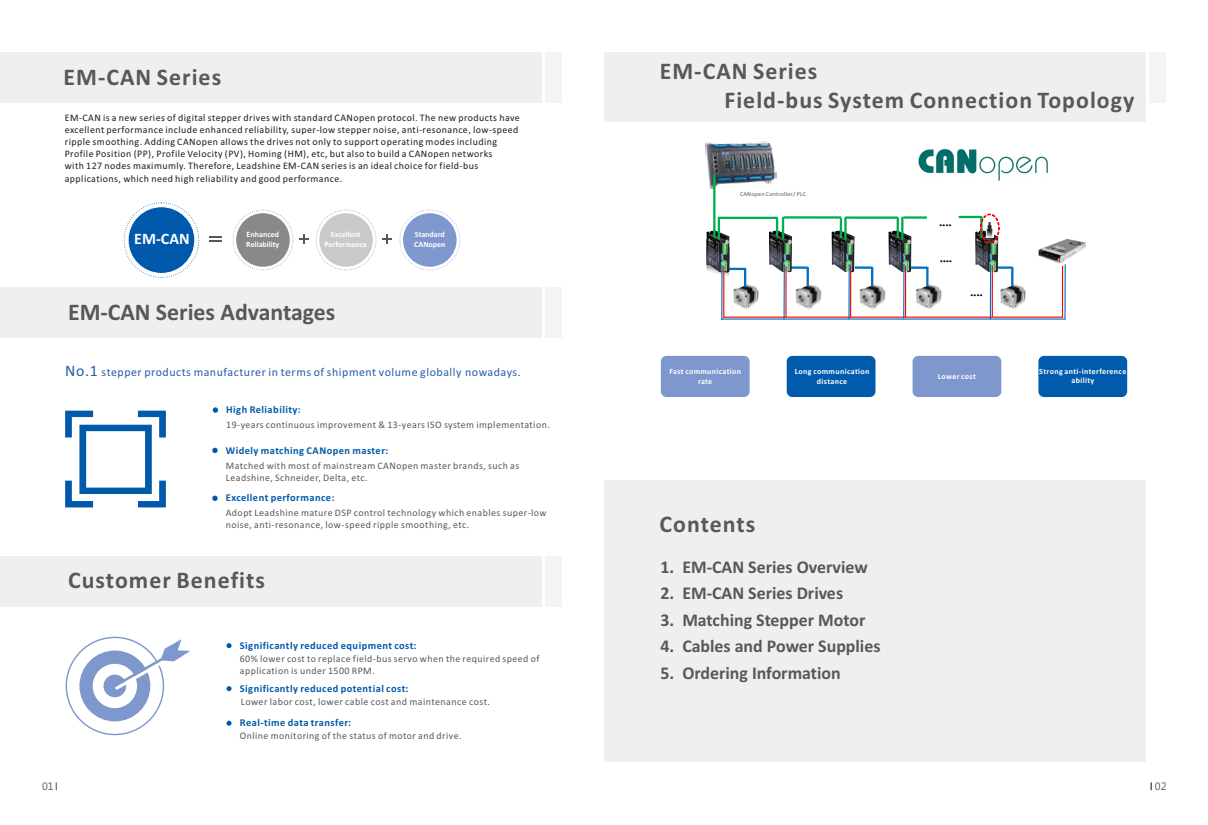
<style>
.page{position:relative;width:1208px;height:825px;background:#fff}
.page>*{position:absolute;margin:0;border:0;box-sizing:border-box;transform-origin:0 0}
.t1{font:700 24px/29.3px "Calibri";letter-spacing:.045em;color:#595857}
.t2{font:700 24px "Calibri";color:#595857}
.t3{font:700 18px "Calibri";color:#595857}
.t4{font:700 16px "Calibri";color:#fff}
.t5{font:12px "Calibri";letter-spacing:.045em;color:#285ea6}
.t6{font:10.8px "Ebrima";color:#595857}
.t7{font:700 10.5px "Calibri";letter-spacing:.045em;color:#0059aa}
.t8{font:10px/12.2px "Calibri";letter-spacing:.045em;color:#231916}
.t9{font:10px/12.2px "Calibri";letter-spacing:.045em;color:#595857}
.t10{font:700 8px/9.8px "Calibri";letter-spacing:.035em;color:#fff;text-align:center}
.t11{font:700 8px/9.8px "Calibri";color:#fff}
.t12{font:6px "Calibri";letter-spacing:.045em;color:#595857}
.t13{font:4.7px "Arial Unicode MS";color:#000}
.s1{font-size:16px}
.s2{font-family:"Microsoft Ya Hei"}
.s3{font-family:"Microsoft Ya Hei";font-size:9px}
</style>
<div class="page">
<div style="left:233px;top:210px;width:60px;height:60px;border:1px dashed #898989;border-radius:50%"></div>
<div style="left:236px;top:213px;width:54px;height:54px;background:#898989;border-radius:50%"></div>
<div style="left:399px;top:210px;width:61px;height:60px;border:1px dashed #7e98ce;border-radius:50%"></div>
<div style="left:403px;top:213px;width:53px;height:54px;background:#7e98ce;border-radius:50%"></div>
<svg style="left:299px;top:234px;width:10px;height:10px"></svg>
<div style="left:124px;top:202px;width:75px;height:76px;border:1px dashed #0059aa;border-radius:50%"></div>
<div style="left:128px;top:207px;width:67px;height:66px;background:#0059aa;border:1px solid #fff;border-radius:50%"></div>
<svg style="left:209px;top:236px;width:12px;height:6px"></svg>
<div style="left:316px;top:210px;width:60px;height:60px;border:1px dashed #898989;border-radius:50%"></div>
<div style="left:319px;top:213px;width:54px;height:54px;background:#c9cacb;border-radius:50%"></div>
<svg style="left:382px;top:234px;width:10px;height:10px"></svg>
<div style="left:604px;top:52px;width:541px;height:70px;background:#efeff0"></div>
<div style="left:1149px;top:52px;width:16px;height:51px;background:#f4f4f4"></div>
<div style="left:0;top:287px;width:541px;height:51px;background:#efeff0"></div>
<div style="left:545px;top:287px;width:16px;height:51px;background:#f4f4f4"></div>
<div style="left:0;top:52px;width:541px;height:51px;background:#efeff0"></div>
<div style="left:545px;top:52px;width:16px;height:51px;background:#f4f4f4"></div>
<svg style="left:65px;top:411px;width:101px;height:96px"></svg>
<svg style="left:212px;top:448px;width:6px;height:5px"></svg>
<svg style="left:212px;top:496px;width:6px;height:5px"></svg>
<svg style="left:213px;top:407px;width:5px;height:6px"></svg>
<div style="left:0;top:556px;width:541px;height:51px;background:#efeff0"></div>
<div style="left:545px;top:556px;width:16px;height:51px;background:#f4f4f4"></div>
<svg style="left:66px;top:637px;width:124px;height:98px"></svg>
<svg style="left:226px;top:643px;width:5px;height:5px"></svg>
<svg style="left:226px;top:686px;width:5px;height:5px"></svg>
<svg style="left:226px;top:721px;width:5px;height:5px"></svg>
<div style="left:604px;top:480px;width:541px;height:281px;background:#efeff0"></div>
<div style="left:661px;top:356px;width:88px;height:41px;background:#7e98ce;border-radius:6px"></div>
<div style="left:786px;top:356px;width:89px;height:41px;background:#005bac;border-radius:6px"></div>
<div style="left:912px;top:356px;width:89px;height:41px;background:#7e98ce;border-radius:6px"></div>
<div style="left:1038px;top:356px;width:89px;height:41px;background:#005bac;border-radius:6px"></div>
<hr style="left:723px;top:317px;width:340px;height:1px;background:#f00">
<hr style="left:721px;top:318px;width:344px;height:2px;background:#0070c0">
<hr style="left:790px;top:266px;width:18px;height:3px;background:#0070c0">
<hr style="left:854px;top:266px;width:18px;height:3px;background:#0070c0">
<hr style="left:910px;top:266px;width:17px;height:3px;background:#0070c0">
<hr style="left:994px;top:266px;width:18px;height:3px;background:#0070c0">
<hr style="left:1062px;top:266px;width:1px;height:51px;background:#f00">
<hr style="left:1064px;top:264px;width:1px;height:55px;background:#0070c0">
<img style="left:918px;top:148px;width:130px;height:33px">
<img style="left:746px;top:282px;width:13px;height:18px">
<img style="left:746px;top:284px;width:12px;height:18px">
<img style="left:733px;top:285px;width:24px;height:24px">
<svg style="left:729px;top:268px;width:17px;height:19px"></svg>
<img style="left:795px;top:285px;width:25px;height:24px">
<img style="left:873px;top:284px;width:12px;height:18px">
<img style="left:859px;top:285px;width:24px;height:24px">
<img style="left:928px;top:284px;width:13px;height:17px">
<img style="left:915px;top:285px;width:25px;height:24px">
<img style="left:1013px;top:282px;width:13px;height:18px">
<img style="left:1013px;top:284px;width:12px;height:18px">
<img style="left:1000px;top:285px;width:24px;height:24px">
<hr style="left:806px;top:267px;width:3px;height:19px;background:#0070c0">
<svg style="left:871px;top:267px;width:2px;height:19px"></svg>
<svg style="left:926px;top:267px;width:2px;height:19px"></svg>
<svg style="left:1011px;top:267px;width:2px;height:19px"></svg>
<img style="left:713px;top:272px;width:16px;height:8px">
<img style="left:706px;top:230px;width:23px;height:42px">
<img style="left:769px;top:230px;width:23px;height:42px">
<img style="left:831px;top:230px;width:23px;height:42px">
<img style="left:888px;top:230px;width:23px;height:42px">
<hr style="left:723px;top:266px;width:1px;height:51px;background:#f00">
<hr style="left:721px;top:265px;width:1px;height:55px;background:#0070c0">
<img style="left:975px;top:231px;width:23px;height:41px">
<hr style="left:719px;top:217px;width:58px;height:2px;background:#00b050">
<hr style="left:782px;top:217px;width:2px;height:22px;background:#00b050">
<svg style="left:776px;top:218px;width:2px;height:19px"></svg>
<hr style="left:784px;top:216px;width:57px;height:3px;background:#00b050">
<hr style="left:845px;top:216px;width:53px;height:3px;background:#00b050">
<hr style="left:903px;top:216px;width:24px;height:3px;background:#00b050">
<hr style="left:958px;top:216px;width:24px;height:2px;background:#00b050">
<hr style="left:844px;top:217px;width:2px;height:23px;background:#00b050">
<hr style="left:839px;top:218px;width:3px;height:19px;background:#00b050">
<hr style="left:901px;top:217px;width:2px;height:22px;background:#00b050">
<hr style="left:896px;top:218px;width:3px;height:19px;background:#00b050">
<svg style="left:980px;top:214px;width:19px;height:28px"></svg>
<hr style="left:717px;top:217px;width:3px;height:22px;background:#00b050">
<hr style="left:785px;top:266px;width:1px;height:51px;background:#f00">
<hr style="left:783px;top:264px;width:2px;height:55px;background:#0070c0">
<hr style="left:850px;top:265px;width:1px;height:52px;background:#f00">
<hr style="left:848px;top:264px;width:1px;height:55px;background:#0070c0">
<hr style="left:905px;top:266px;width:1px;height:51px;background:#f00">
<hr style="left:903px;top:264px;width:1px;height:55px;background:#0070c0">
<hr style="left:991px;top:265px;width:2px;height:52px;background:#f00">
<hr style="left:989px;top:264px;width:2px;height:55px;background:#0070c0">
<img style="left:1038px;top:239px;width:47px;height:24px">
<img style="left:705px;top:141px;width:72px;height:49px">
<hr style="left:713px;top:174px;width:2px;height:63px;background:#00b050">
<h1 class="t1" style="left:63px;top:64px;width:159px">EM-CAN Series</h1>
<p class="t8" style="left:65px;top:112px;width:456px">EM-CAN is a new series of digital stepper drives with standard CANopen protocol. The new products have excellent performance include enhanced reliability, super-low stepper noise, anti-resonance, low-speed ripple smoothing. Adding CANopen allows the drives not only to support operating modes including Profile Position (PP), Profile Velocity (PV), Homing (HM), etc, but also to build a CANopen networks<br>with 127 nodes maximumly. Therefore, Leadshine EM-CAN series is an ideal choice for field-bus applications, which need high reliability and good performance.</p>
<h3 class="t4" style="left:134px;top:232px;width:57px">EM-CAN</h3>
<p class="t11" style="left:324px;top:230px;width:44px;text-align:center">Excellent<br>Performance</p>
<p class="t11" style="left:246px;top:231px;width:35px">Enhanced<br>Reliability</p>
<p class="t11" style="left:415px;top:230px;width:32px">Standard</p>
<p class="t11" style="left:414px;top:240px;width:33px">CANopen</p>
<h1 class="t2" style="left:68px;top:302px;width:269px">EM-CAN Series Advantages</h1>
<p class="t5" style="left:65px;top:366px;width:457px"><span class="s1">No.1</span> stepper products manufacturer in terms of shipment volume globally nowadays<span class="s2">.</span></p>
<p class="t7" style="left:226px;top:405px;width:76px">High Reliability:</p>
<p class="t9" style="left:226px;top:419px;width:325px">19-years continuous improvement &amp; 13-years ISO system implementation.</p>
<p class="t7" style="left:226px;top:446px;width:164px">Widely matching CANopen master:</p>
<p class="t9" style="left:226px;top:460px;width:295px">Matched with most of mainstream CANopen master brands, such as<br>Leadshine, Schneider, Delta, etc.</p>
<p class="t7" style="left:226px;top:493px;width:110px">Excellent performance:</p>
<p class="t9" style="left:226px;top:507px;width:322px">Adopt Leadshine mature DSP control technology which enables super-low noise, anti-resonance, low-speed ripple smoothing, etc.</p>
<h1 class="t1" style="left:68px;top:568px;width:198px">Customer Benefits</h1>
<p class="t7" style="left:240px;top:641px;width:178px">Significantly reduced equipment cost<span class="s3">:</span></p>
<p class="t9" style="left:240px;top:653px;width:301px">60% lower cost to replace field-bus servo when the required speed of application is under 1500 RPM.</p>
<p class="t7" style="left:240px;top:684px;width:170px">Significantly reduced potential cost<span class="s3">:</span></p>
<p class="t9" style="left:241px;top:696px;width:251px">Lower labor cost, lower cable cost and maintenance cost.</p>
<p class="t7" style="left:240px;top:718px;width:113px">Real-time data transfer<span class="s3">:</span></p>
<p class="t9" style="left:240px;top:730px;width:223px">Online monitoring of the status of motor and drive.</p>
<h1 class="t1" style="left:724px;top:58px;width:412px;text-indent:-65px">EM-CAN Series<br>Field-bus System Connection Topology</h1>
<p class="t12" style="left:740px;top:192px;width:68px">CANopen Controller/ PLC</p>
<p class="t13" style="left:939px;top:223px;width:13px">●●●●</p>
<p class="t13" style="left:940px;top:260px;width:13px">●●●●</p>
<p class="t13" style="left:970px;top:294px;width:13px">●●●●</p>
<p class="t10" style="left:794px;top:367px;width:76px">Long communication distance</p>
<p class="t10" style="left:1039px;top:367px;width:89px">Strong anti-interference ability</p>
<p class="t10" style="left:669px;top:367px;width:73px">Fast communication rate</p>
<p class="t10" style="left:937px;top:372px;width:40px">Lower cost</p>
<h1 class="t1" style="left:659px;top:511px;width:97px">Contents</h1>
<h2 class="t3" style="left:660px;top:559px;width:209px">1. EM-CAN Series Overview</h2>
<h2 class="t3" style="left:660px;top:586px;width:184px">2. EM-CAN Series Drives</h2>
<h2 class="t3" style="left:660px;top:612px;width:206px">3. Matching Stepper Motor</h2>
<h2 class="t3" style="left:660px;top:639px;width:221px">4. Cables and Power Supplies</h2>
<h2 class="t3" style="left:660px;top:665px;width:182px">5. Ordering Information</h2>
<p class="t6" style="left:42px;top:782px;width:13px">01</p>
<p class="t6" style="left:1155px;top:782px;width:13px">02</p>
</div>
